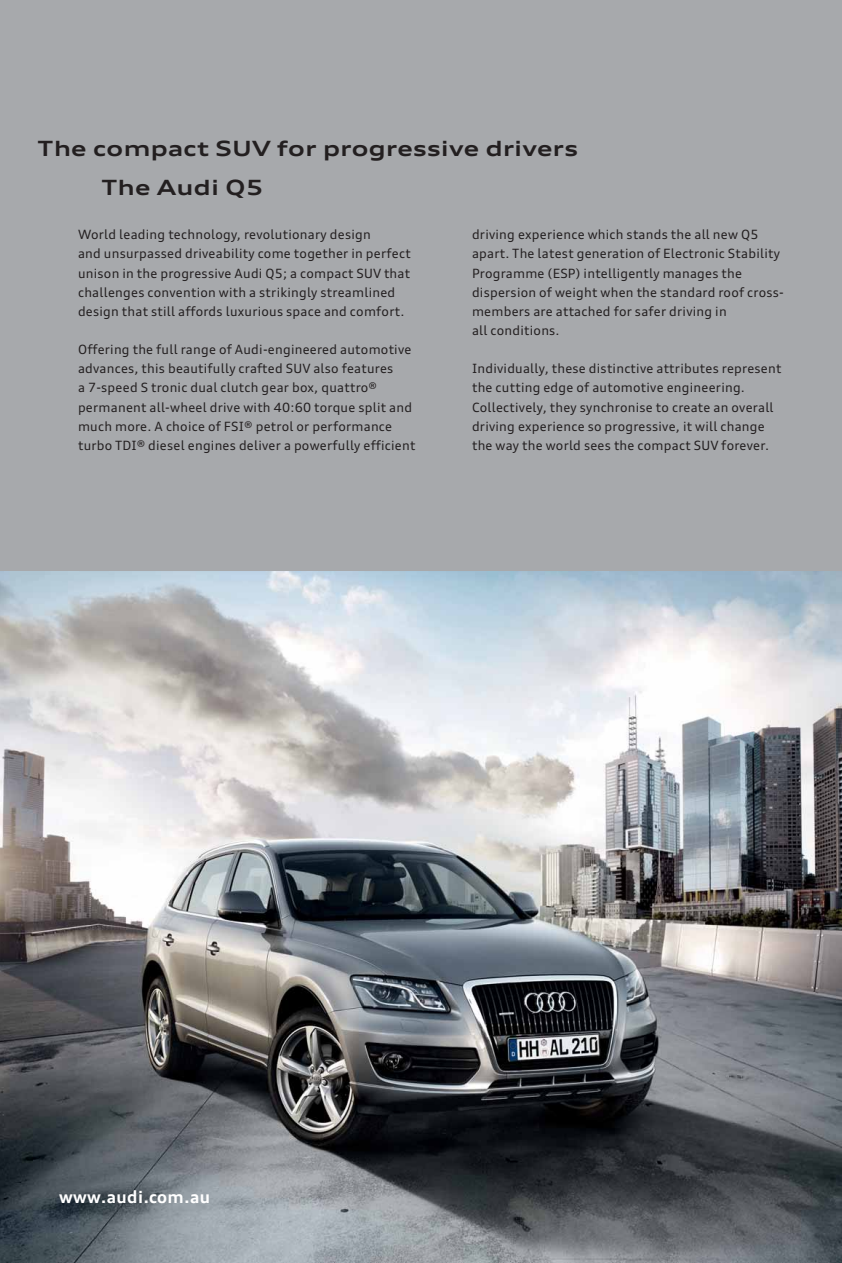
<style>
.page{position:relative;width:842px;height:1263px;background:#a7a9ac}
.page>*{position:absolute;margin:0;border:0;box-sizing:border-box;transform-origin:0 0}
.t1{font:700 expanded 21px/38.2px "Audi Type";letter-spacing:.02em;color:#231f20}
.t2{font:700 16.65px "Audi Type";letter-spacing:.02em;color:#fff}
.t3{font:12.75px/19.2px "Audi Type";letter-spacing:.02em;color:#231f20}
</style>
<div class="page">
<img style="left:0;top:571px;width:842px;height:691px">
<h1 class="t1" style="left:101px;top:132px;width:478px;text-indent:-64px">The compact SUV for progressive drivers<br>The Audi Q5</h1>
<p class="t3" style="left:472px;top:226px;width:313px">driving experience which stands the all new Q5 apart. The latest generation of Electronic Stability Programme (ESP) intelligently manages the dispersion of weight when the standard roof cross&shy;members are attached for safer driving in<br>all conditions.</p>
<p class="t3" style="left:472px;top:360px;width:311px">Individually, these distinctive attributes represent the cutting edge of automotive engineering.<br>Collectively, they synchronise to create an overall driving experience so progressive, it will change the way the world sees the compact SUV forever.</p>
<p class="t3" style="left:78px;top:226px;width:334px">World leading technology, revolutionary design<br>and unsurpassed driveability come together in perfect unison in the progressive Audi Q5; a compact SUV that challenges convention with a strikingly streamlined design that still affords luxurious space and comfort.</p>
<p class="t3" style="left:78px;top:341px;width:339px">Offering the full range of Audi-engineered automotive advances, this beautifully crafted SUV also features<br>a 7-speed S tronic dual clutch gear box, quattro® permanent all-wheel drive with 40:60 torque split and much more. A choice of FSI® petrol or performance turbo TDI® diesel engines deliver a powerfully efficient</p>
<h2 class="t2" style="left:59px;top:1192px;width:151px">www.audi.com.au</h2>
</div>
